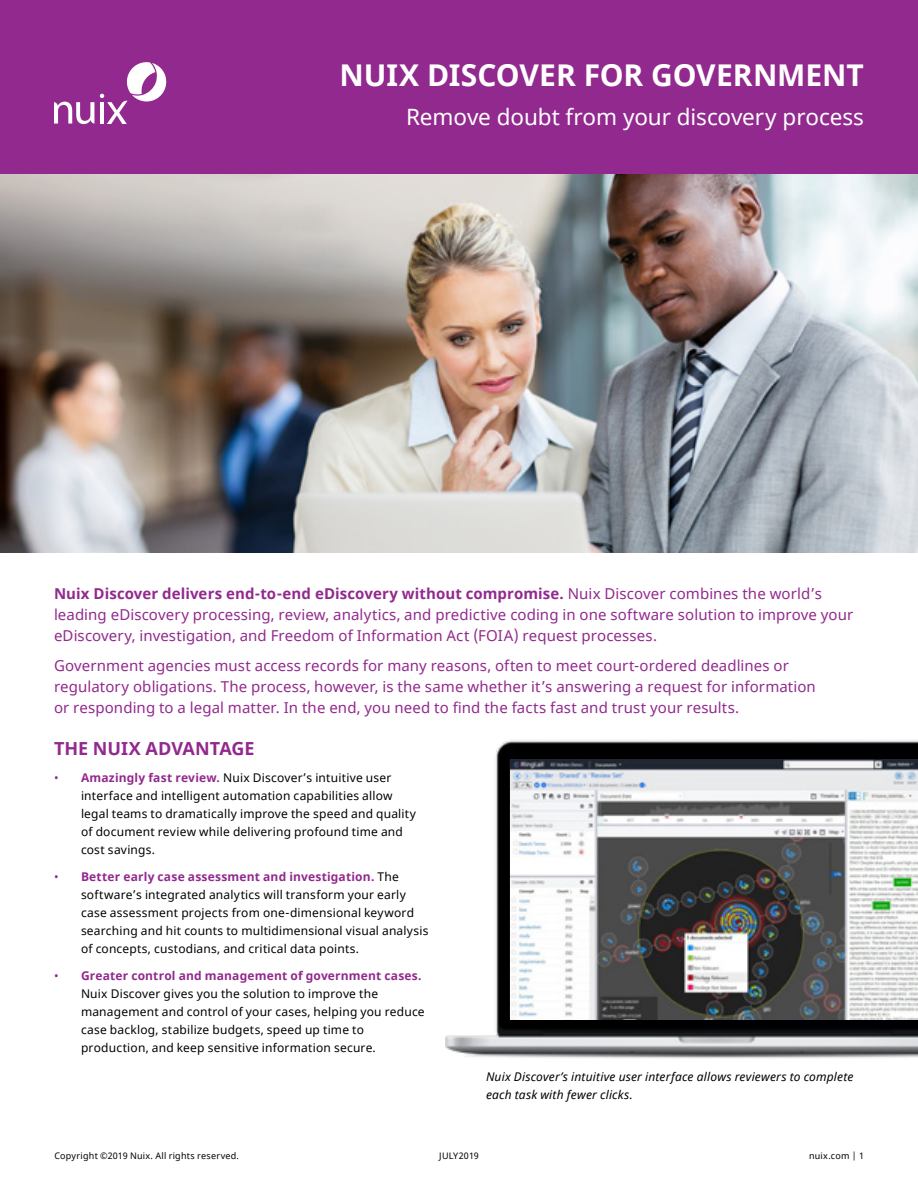
<style>
.page{position:relative;width:918px;height:1188px;background:#fff}
.page>*{position:absolute;margin:0;border:0;box-sizing:border-box;transform-origin:0 0}
.t1{font:700 30px "Noto Sans";letter-spacing:-.005em;color:#fff}
.t2{font:22.5px "Noto Sans";letter-spacing:-.005em;color:#fff}
.t3{font:700 18px "Noto Sans";color:#92298e}
.t4{font:15px/21px "Noto Sans";letter-spacing:.01em;color:#92298e}
.t5{font:12px/18px "Noto Sans";letter-spacing:.015em;color:#000101}
.t6{font:italic 12px/18px "Noto Sans";letter-spacing:.015em;color:#000}
.t7{font:9px "Noto Sans";letter-spacing:.025em;color:#000101}
.s1{font-weight:700}
.s2{color:#92298e}
.s3{font-weight:700;color:#92298e}
</style>
<div class="page">
<div style="left:0;top:0;width:918px;height:548px;background:#92298e"></div>
<img style="left:0;top:175px;width:918px;height:378px">
<svg style="left:100px;top:62px;width:67px;height:62px"></svg>
<svg style="left:54px;top:102px;width:40px;height:22px"></svg>
<img style="left:445px;top:740px;width:473px;height:319px">
<img style="left:510px;top:759px;width:408px;height:260px">
<h1 class="t1" style="left:340px;top:54px;width:526px">NUIX DISCOVER FOR GOVERNMENT</h1>
<h2 class="t2" style="left:406px;top:102px;width:459px">Remove doubt from your discovery process</h2>
<p class="t4" style="left:54px;top:583px;width:801px"><span class="s1">Nuix Discover delivers end-to-end eDiscovery without compromise.</span> Nuix Discover combines the world’s leading eDiscovery processing, review, analytics, and predictive coding in one software solution to improve your eDiscovery, investigation, and Freedom of Information Act (FOIA) request processes.</p>
<p class="t4" style="left:54px;top:655px;width:763px">Government agencies must access records for many reasons, often to meet court-ordered deadlines or regulatory obligations. The process, however, is the same whether it’s answering a request for information or responding to a legal matter. In the end, you need to find the facts fast and trust your results.</p>
<h3 class="t3" style="left:54px;top:736px;width:202px">THE NUIX ADVANTAGE</h3>
<p class="t5" style="left:81px;top:769px;width:337px;text-indent:-27px"><span class="s2">•</span> <span class="s3">Amazingly fast review.</span> Nuix Discover’s intuitive user interface and intelligent automation capabilities allow legal teams to dramatically improve the speed and quality of document review while delivering profound time and cost savings.</p>
<p class="t5" style="left:81px;top:868px;width:349px;text-indent:-27px"><span class="s2">•</span> <span class="s3">Better early case assessment and investigation.</span> The software’s integrated analytics will transform your early case assessment projects from one-dimensional keyword searching and hit counts to multidimensional visual analysis of concepts, custodians, and critical data points.</p>
<p class="t5" style="left:81px;top:967px;width:345px;text-indent:-27px"><span class="s2">•</span> <span class="s3">Greater control and management of government cases.<br></span>Nuix Discover gives you the solution to improve the management and control of your cases, helping you reduce case backlog, stabilize budgets, speed up time to production, and keep sensitive information secure.</p>
<p class="t6" style="left:486px;top:1067px;width:369px">Nuix Discover’s intuitive user interface allows reviewers to complete each task with fewer clicks.</p>
<p class="t7" style="left:54px;top:1149px;width:186px">Copyright ©2019 Nuix. All rights reserved.</p>
<p class="t7" style="left:809px;top:1149px;width:56px">nuix.com | 1</p>
<p class="t7" style="left:439px;top:1149px;width:41px">JULY2019</p>
</div>
